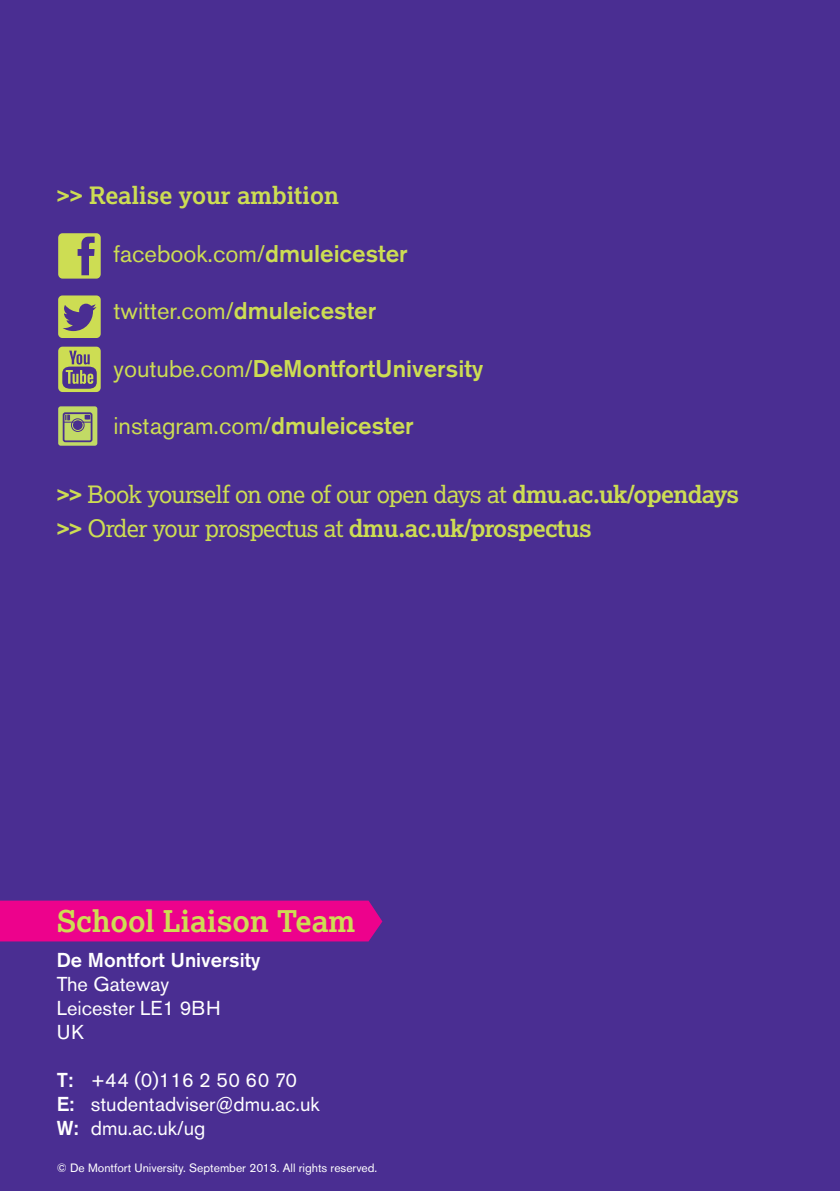
<style>
.page{position:relative;width:840px;height:1191px;background:#fff}
.page>*{position:absolute;margin:0;border:0;box-sizing:border-box;transform-origin:0 0}
.t1{font:700 30px "Lexia";color:#cddd53}
.t2{font:24px "Akzidenz Grotesk Pro";color:#cddd53}
.t3{font:700 24px "Lexia";letter-spacing:-.015em;color:#cddd53}
.t4{font:24px "Lexia";letter-spacing:-.025em;color:#cddd53}
.t5{font:500 24px "Akzidenz Grotesk Pro";color:#cddd53}
.t6{font:20px "Akzidenz Grotesk Pro";color:#fff}
.t7{font:500 20px "Akzidenz Grotesk Pro";color:#fff}
.t8{font:12px "Akzidenz Grotesk Pro";color:#fff}
.s1{font-weight:500}
.s2{font-weight:400}
.s3{font-weight:700}
</style>
<div class="page">
<div style="left:0;top:0;width:839px;height:1191px;background:#4a2e92"></div>
<div style="left:58px;top:406px;width:39px;height:40px;background:#c2da65;border-radius:3px"></div>
<div style="left:73px;top:420px;width:10px;height:10px;background:#492e8f;border-radius:50%"></div>
<div style="left:71px;top:418px;width:13px;height:14px;border:1px solid #492e8f;border-radius:50%"></div>
<svg style="left:66px;top:415px;width:23px;height:8px"></svg>
<div style="left:63px;top:412px;width:29px;height:30px;border:2px solid #492e8f;border-radius:2px"></div>
<svg style="left:58px;top:233px;width:43px;height:46px"></svg>
<svg style="left:58px;top:347px;width:43px;height:45px"></svg>
<svg style="left:58px;top:295px;width:43px;height:43px"></svg>
<div style="left:0;top:900px;width:382px;height:41px;background:#ed028c"></div>
<p class="t3" style="left:57px;top:180px;width:283px">&gt;&gt; Realise your ambition</p>
<p class="t2" style="left:113px;top:238px;width:295px">facebook.com/<span class="s1">dmuleicester</span></p>
<p class="t2" style="left:113px;top:295px;width:264px">twitter.com/<span class="s1">dmuleicester</span></p>
<p class="t5" style="left:113px;top:353px;width:371px"><span class="s2">youtube.com/</span>DeMontfortUniversity</p>
<p class="t2" style="left:113px;top:410px;width:301px">instagram.com/<span class="s1">dmuleicester</span></p>
<p class="t4" style="left:57px;top:479px;width:683px"><span class="s3">&gt;&gt;</span> Book yourself on one of our open days at <span class="s3">dmu.ac.uk/opendays</span></p>
<p class="t3" style="left:57px;top:513px;width:536px">&gt;&gt; <span class="s2">Order your prospectus at</span> dmu.ac.uk/prospectus</p>
<p class="t1" style="left:57px;top:902px;width:300px">School Liaison Team</p>
<p class="t7" style="left:57px;top:947px;width:205px">De Montfort University</p>
<p class="t6" style="left:57px;top:971px;width:114px">The Gateway</p>
<p class="t6" style="left:57px;top:995px;width:165px">Leicester LE1 9BH</p>
<p class="t6" style="left:57px;top:1019px;width:29px">UK</p>
<p class="t6" style="left:57px;top:1067px;width:242px"><span class="s1">T:</span> +44 (0)116 2 50 60 70</p>
<p class="t6" style="left:57px;top:1091px;width:264px"><span class="s1">E:</span> studentadviser@dmu.ac.uk</p>
<p class="t6" style="left:57px;top:1115px;width:150px"><span class="s1">W:</span> dmu.ac.uk/ug</p>
<p class="t8" style="left:57px;top:1159px;width:322px">© De Montfort University. September 2013. All rights reserved.</p>
</div>
